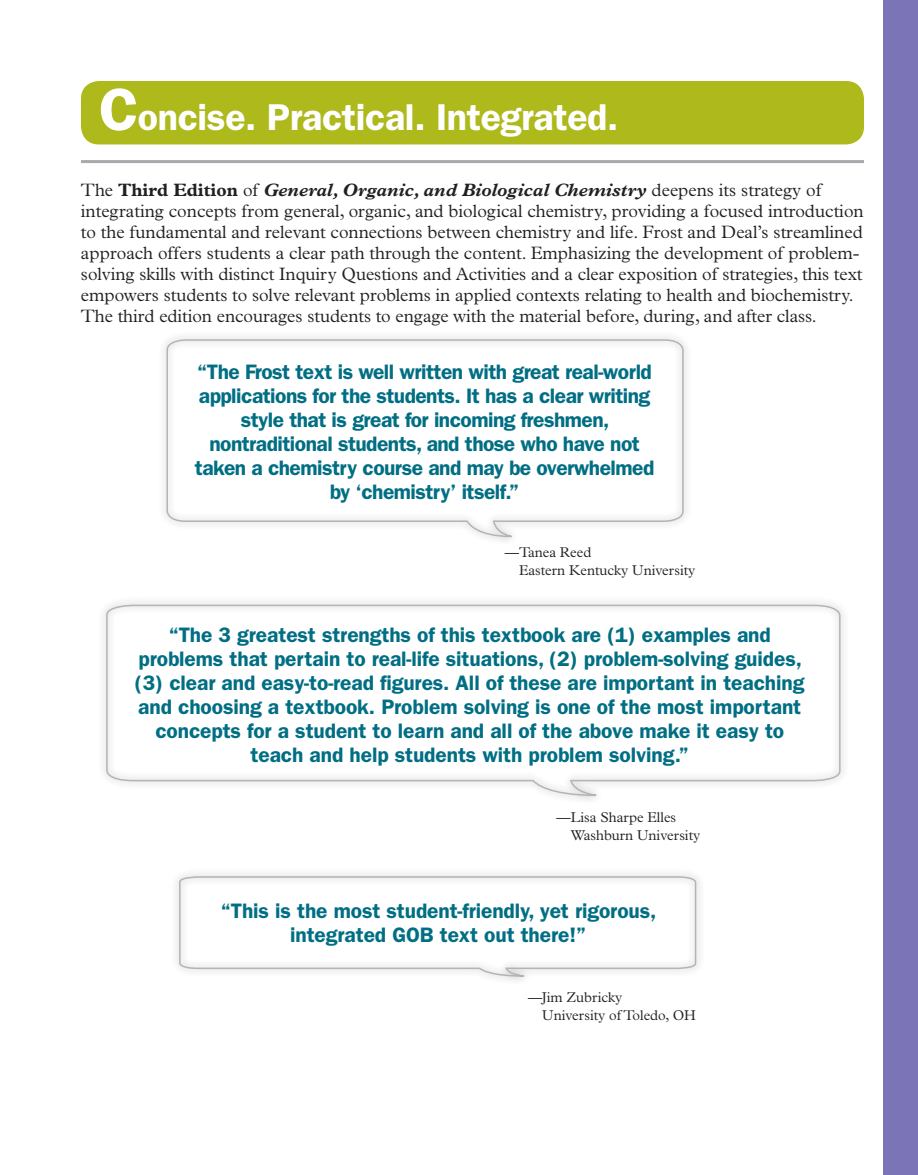
<style>
.page{position:relative;width:918px;height:1175px;background:#fff}
.page>*{position:absolute;margin:0;border:0;box-sizing:border-box;transform-origin:0 0}
.t1{font:600 37.5px "ITC Franklin Gothic Std";letter-spacing:-.01em;color:#fff}
.t2{font:600 21px/24px "ITC Franklin Gothic Std";letter-spacing:-.005em;color:#006e83;text-align:center}
.t3{font:600 21px/24px "ITC Franklin Gothic Std";letter-spacing:-.025em;color:#006e83;text-align:center}
.t4{font:300 18px/21px "Plantin MT Pro";color:#231f20}
.t5{font:300 14.25px/18px "Plantin MT Pro";color:#231f20}
.s1{font-size:60px}
.s2{font-weight:700}
.s3{font-weight:700;font-style:italic}
</style>
<div class="page">
<div style="left:81px;top:81px;width:783px;height:63px;background:#aeb91c;border-radius:18px"></div>
<div style="left:158px;top:331px;width:534px;height:214px;background:#fafafa"></div>
<svg style="left:166px;top:339px;width:518px;height:199px"></svg>
<div style="left:883px;top:0;width:35px;height:1174px;background:#7b75b7"></div>
<hr style="left:81px;top:160px;width:783px;height:3px;background:#a8a9ad">
<div style="left:98px;top:596px;width:751px;height:208px;background:#fbfbfb"></div>
<svg style="left:105px;top:604px;width:736px;height:192px"></svg>
<svg style="left:178px;top:875px;width:519px;height:102px"></svg>
<p class="t1" style="left:99px;top:95px;width:521px"><span class="s1">C</span>oncise. Practical. Integrated.</p>
<p class="t4" style="left:81px;top:179px;width:784px">The <span class="s2">Third Edition</span> of <span class="s3">General, Organic, and Biological Chemistry</span> deepens its strategy of integrating concepts from general, organic, and biological chemistry, providing a focused introduction to the fundamental and relevant connections between chemistry and life. Frost and Deal’s streamlined approach offers students a clear path through the content. Emphasizing the development of problem&shy;solving skills with distinct Inquiry Questions and Activities and a clear exposition of strategies, this text empowers students to solve relevant problems in applied contexts relating to health and biochemistry.<br>The third edition encourages students to engage with the material before, during, and after class.</p>
<p class="t3" style="left:195px;top:359px;width:461px">“The Frost text is well written with great real-world applications for the students. It has a clear writing style that is great for incoming freshmen, nontraditional students, and those who have not taken a chemistry course and may be overwhelmed by ‘chemistry’ itself.”</p>
<p class="t5" style="left:519px;top:543px;width:178px;text-indent:-14px">—Tanea Reed<br>Eastern Kentucky University</p>
<p class="t2" style="left:135px;top:622px;width:671px">“The 3 greatest strengths of this textbook are (1) examples and problems that pertain to real-life situations, (2) problem-solving guides, (3) clear and easy-to-read figures. All of these are important in teaching and choosing a textbook. Problem solving is one of the most important concepts for a student to learn and all of the above make it easy to teach and help students with problem solving.”</p>
<p class="t5" style="left:571px;top:808px;width:131px;text-indent:-14px">—Lisa Sharpe Elles<br>Washburn University</p>
<p class="t2" style="left:221px;top:898px;width:437px">“This is the most student-friendly, yet rigorous, integrated GOB text out there!”</p>
<p class="t5" style="left:542px;top:988px;width:155px;text-indent:-14px">—Jim Zubricky<br>University of Toledo, OH</p>
</div>
